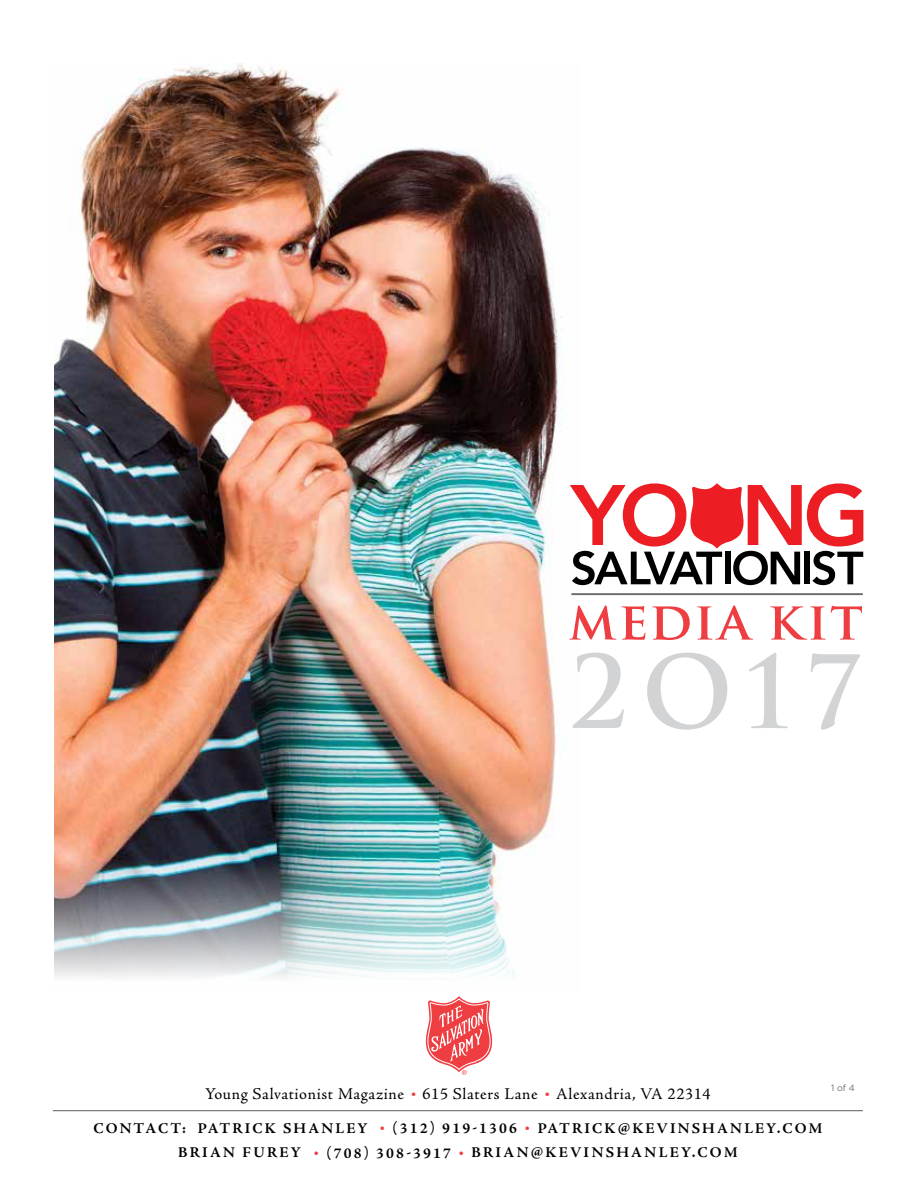
<style>
.page{position:relative;width:918px;height:1188px;background:#fff}
.page>*{position:absolute;margin:0;border:0;box-sizing:border-box;transform-origin:0 0}
.t1{font:700 98.1px "Trajan Pro";color:#d1d3d4}
.t2{font:700 51.75px "Trajan Pro";letter-spacing:.04em;color:#ef3e42}
.t3{font:16.5px "Adobe Jenson Pro";letter-spacing:.035em;color:#000}
.t4{font:700 15px/24px "Adobe Jenson Pro";letter-spacing:.145em;color:#000;text-align:center}
.t5{font:9px "Gotham";color:#6d6e71}
.s1{font-family:"Gotham";font-size:13.5px;color:#ef3e42}
.s2{font-family:"Gotham";font-weight:400;font-size:13.5px;color:#ef3e42}
</style>
<div class="page">
<img style="left:54px;top:63px;width:526px;height:914px">
<hr style="left:571px;top:593px;width:292px;height:2px;background:#6d6e71">
<svg style="left:569px;top:477px;width:295px;height:108px"></svg>
<svg style="left:425px;top:996px;width:68px;height:79px"></svg>
<hr style="left:53px;top:1110px;width:810px;height:1px;background:#6d6e71">
<h2 class="t2" style="left:569px;top:589px;width:296px">MEDIA KIT</h2>
<h1 class="t1" style="left:569px;top:631px;width:296px">2O17</h1>
<p class="t3" style="left:205px;top:1085px;width:507px">Young Salvationist Magazine <span class="s1">•</span> 615 Slaters Lane <span class="s1">•</span> Alexandria, VA 22314</p>
<p class="t4" style="left:94px;top:1117px;width:730px">CONTACT: PATRICK SHANLEY <span class="s2">•</span> (312) 919-1306 <span class="s2">•</span> PATRICK@KEVINSHANLEY.COM<br>BRIAN FUREY <sub>•</sub> (708) 308-3917 <sub>•</sub> BRIAN@KEVINSHANLEY.COM</p>
<p class="t5" style="left:831px;top:1083px;width:25px">1 of 4</p>
</div>
